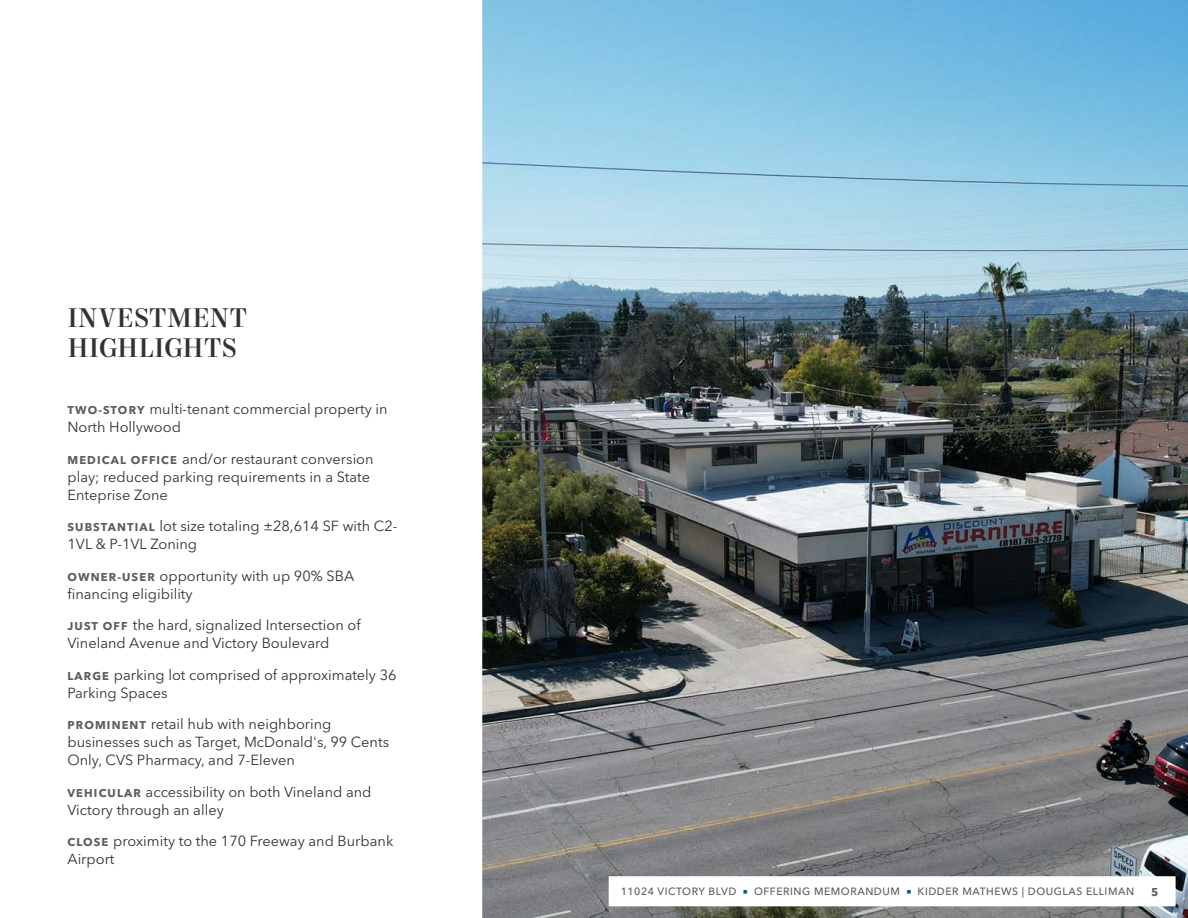
<style>
.page{position:relative;width:1188px;height:918px;background:#fff}
.page>*{position:absolute;margin:0;border:0;box-sizing:border-box;transform-origin:0 0}
.Headline_-_Level_2{font:500 27px/30px "Mort Modern 09";letter-spacing:.005em;color:#313234}
.Bullets_-_Level_1{font:14.55px/18px "Avenir Next LT Pro";color:#313234}
.t1{font:700 11.25px "Avenir Next LT Pro";color:#5e5d5d}
.t2{font:500 10.5px "Avenir Next LT Pro";letter-spacing:.05em;color:#5e5d5d}
.s1{font-weight:700;font-size:11.25px;color:#5e5d5d}
.s2{color:#00586f}
</style>
<div class="page">
<img style="left:482px;top:0;width:706px;height:918px">
<svg style="left:609px;top:876px;width:567px;height:30px"></svg>
<p class="Headline_-_Level_2" style="left:68px;top:304px;width:181px">INVESTMENT<br>HIGHLIGHTS</p>
<p class="Bullets_-_Level_1" style="left:68px;top:400px;width:321px"><span class="s1">TWO-STORY</span> multi-tenant commercial property in<br>North Hollywood</p>
<p class="Bullets_-_Level_1" style="left:68px;top:450px;width:308px"><span class="s1">MEDICAL OFFICE</span> and/or restaurant conversion play; reduced parking requirements in a State<br>Enteprise Zone</p>
<p class="Bullets_-_Level_1" style="left:67px;top:517px;width:332px"><span class="s1">SUBSTANTIAL</span> lot size totaling ±28,614 SF with C2-<br>1VL &amp; P-1VL Zoning</p>
<p class="Bullets_-_Level_1" style="left:68px;top:567px;width:288px"><span class="s1">OWNER-USER</span> opportunity with up 90% SBA financing eligibility</p>
<p class="Bullets_-_Level_1" style="left:68px;top:616px;width:295px"><span class="s1">JUST OFF</span> the hard, signalized Intersection of<br>Vineland Avenue and Victory Boulevard</p>
<p class="Bullets_-_Level_1" style="left:68px;top:666px;width:331px"><span class="s1">LARGE</span> parking lot comprised of approximately 36<br>Parking Spaces</p>
<p class="Bullets_-_Level_1" style="left:67px;top:715px;width:323px"><span class="s1">PROMINENT</span> retail hub with neighboring businesses such as Target, McDonald's, 99 Cents<br>Only, CVS Pharmacy, and 7-Eleven</p>
<p class="Bullets_-_Level_1" style="left:67px;top:783px;width:306px"><span class="s1">VEHICULAR</span> accessibility on both Vineland and<br>Victory through an alley</p>
<p class="Bullets_-_Level_1" style="left:68px;top:832px;width:327px"><span class="s1">CLOSE</span> proximity to the 170 Freeway and Burbank<br>Airport</p>
<p class="t2" style="left:621px;top:885px;width:515px">11024 VICTORY BLVD <span class="s2">■</span> OFFERING MEMORANDUM <span class="s2">■</span> KIDDER MATHEWS | DOUGLAS ELLIMAN</p>
<p class="t1" style="left:1151px;top:885px;width:9px">5</p>
</div>
